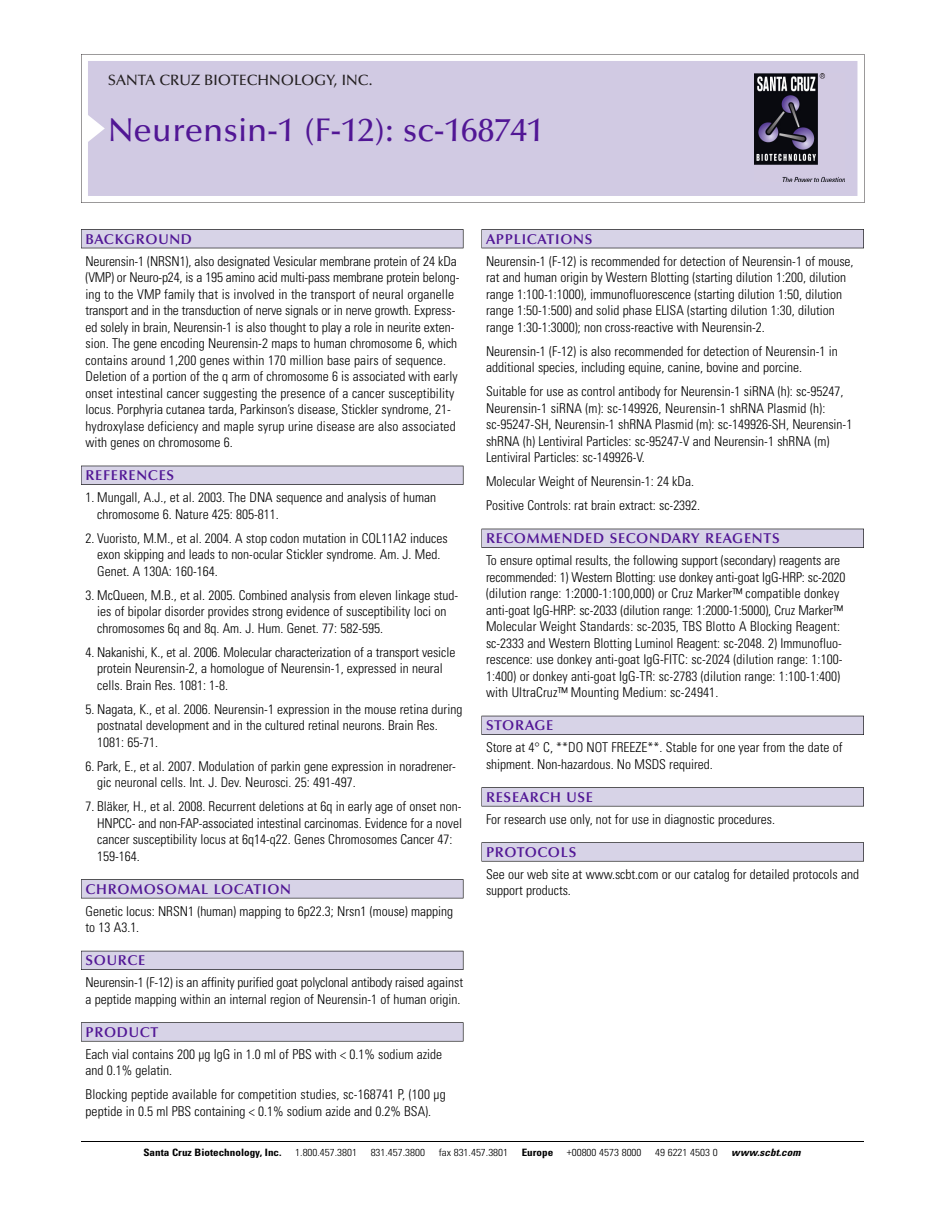
<style>
.page{position:relative;width:945px;height:1215px;background:#fff}
.page>*{position:absolute;margin:0;border:0;box-sizing:border-box;transform-origin:0 0}
.t1{font:500 33px "Optima";color:#511695}
.t2{font:500 15px "Optima";color:#231f20}
.t3{font:600 14.25px "Optima";letter-spacing:.05em;color:#511695}
.t4{font:300 condensed 13.5px/16.5px "Univers";color:#000}
.t5{font:300 condensed 10.2px "Univers";color:#000;scale:1.1 1}
.t6{font:700 condensed 10.2px "Univers";color:#000;scale:1.1 1}
.t7{font:italic 700 condensed 10.2px "Univers";letter-spacing:.005em;color:#000;scale:1.1 1}
</style>
<div class="page">
<svg style="left:81px;top:54px;width:783px;height:149px"></svg>
<div style="left:88px;top:61px;width:769px;height:135px;background:#d1cae3"></div>
<img style="left:755px;top:74px;width:90px;height:108px">
<div style="left:81px;top:229px;width:382px;height:19px;background:#525156"></div>
<div style="left:81px;top:230px;width:382px;height:18px;background:#d7d3e7"></div>
<div style="left:81px;top:466px;width:382px;height:19px;background:#515055"></div>
<div style="left:81px;top:466px;width:382px;height:18px;background:#d7d3e7"></div>
<div style="left:81px;top:879px;width:382px;height:19px;background:#545357"></div>
<div style="left:81px;top:880px;width:382px;height:18px;background:#d7d3e7"></div>
<div style="left:81px;top:951px;width:382px;height:19px;background:#54535a"></div>
<div style="left:81px;top:951px;width:382px;height:18px;background:#d7d3e7"></div>
<svg style="left:81px;top:1022px;width:382px;height:20px"></svg>
<div style="left:81px;top:1023px;width:382px;height:18px;background:#d7d3e7"></div>
<div style="left:482px;top:229px;width:382px;height:19px;background:#525156"></div>
<div style="left:482px;top:230px;width:381px;height:18px;background:#d7d3e7"></div>
<div style="left:482px;top:529px;width:382px;height:19px;background:#515055"></div>
<div style="left:482px;top:529px;width:381px;height:18px;background:#d7d3e7"></div>
<div style="left:482px;top:716px;width:382px;height:19px;background:#525158"></div>
<div style="left:482px;top:716px;width:381px;height:18px;background:#d7d3e7"></div>
<div style="left:482px;top:787px;width:382px;height:19px;background:#575759"></div>
<div style="left:482px;top:788px;width:381px;height:18px;background:#d7d3e7"></div>
<svg style="left:482px;top:842px;width:382px;height:20px"></svg>
<div style="left:482px;top:843px;width:381px;height:18px;background:#d7d3e7"></div>
<hr style="left:81px;top:1141px;width:783px;height:1px;background:#000">
<p class="t2" style="left:108px;top:74px;width:266px">SANTA CRUZ BIOTECHNOLOGY, INC.</p>
<h1 class="t1" style="left:108px;top:117px;width:437px">Neurensin-1 (F-12): sc-168741</h1>
<p class="t3" style="left:86px;top:233px;width:108px">BACKGROUND</p>
<p class="t4" style="left:86px;top:254px;width:375px">Neurensin-1 (NRSN1), also designated Vesicular membrane protein of 24 kDa (VMP) or Neuro-p24, is a 195 amino acid multi-pass membrane protein belong&shy;ing to the VMP family that is involved in the transport of neural organelle transport and in the transduction of nerve signals or in nerve growth. Express&shy;ed solely in brain, Neurensin-1 is also thought to play a role in neurite exten&shy;sion. The gene encoding Neurensin-2 maps to human chromosome 6, which contains around 1,200 genes within 170 million base pairs of sequence.<br>Deletion of a portion of the q arm of chromosome 6 is associated with early onset intestinal cancer suggesting the presence of a cancer susceptibility locus. Porphyria cutanea tarda, Parkinson’s disease, Stickler syndrome, 21- hydroxylase deficiency and maple syrup urine disease are also associated with genes on chromosome 6.</p>
<p class="t3" style="left:86px;top:470px;width:90px">REFERENCES</p>
<p class="t4" style="left:97px;top:490px;width:340px;text-indent:-12px">1. Mungall, A.J., et al. 2003. The DNA sequence and analysis of human chromosome 6. Nature 425: 805-811.</p>
<p class="t4" style="left:97px;top:531px;width:352px;text-indent:-12px">2. Vuoristo, M.M., et al. 2004. A stop codon mutation in COL11A2 induces exon skipping and leads to non-ocular Stickler syndrome. Am. J. Med.<br>Genet. A 130A: 160-164.</p>
<p class="t4" style="left:97px;top:588px;width:363px;text-indent:-12px">3. McQueen, M.B., et al. 2005. Combined analysis from eleven linkage stud&shy;ies of bipolar disorder provides strong evidence of susceptibility loci on chromosomes 6q and 8q. Am. J. Hum. Genet. 77: 582-595.</p>
<p class="t4" style="left:97px;top:645px;width:360px;text-indent:-12px">4. Nakanishi, K., et al. 2006. Molecular characterization of a transport vesicle protein Neurensin-2, a homologue of Neurensin-1, expressed in neural cells. Brain Res. 1081: 1-8.</p>
<p class="t4" style="left:97px;top:702px;width:367px;text-indent:-12px">5. Nagata, K., et al. 2006. Neurensin-1 expression in the mouse retina during postnatal development and in the cultured retinal neurons. Brain Res.<br>1081: 65-71.</p>
<p class="t4" style="left:97px;top:759px;width:360px;text-indent:-12px">6. Park, E., et al. 2007. Modulation of parkin gene expression in noradrener&shy;gic neuronal cells. Int. J. Dev. Neurosci. 25: 491-497.</p>
<p class="t4" style="left:97px;top:799px;width:366px;text-indent:-12px">7. Bläker, H., et al. 2008. Recurrent deletions at 6q in early age of onset non-HNPCC- and non-FAP-associated intestinal carcinomas. Evidence for a novel cancer susceptibility locus at 6q14-q22. Genes Chromosomes Cancer 47:<br>159-164.</p>
<p class="t3" style="left:86px;top:883px;width:207px">CHROMOSOMAL LOCATION</p>
<p class="t4" style="left:86px;top:904px;width:369px">Genetic locus: NRSN1 (human) mapping to 6p22.3; Nrsn1 (mouse) mapping to 13 A3.1.</p>
<p class="t3" style="left:86px;top:955px;width:61px">SOURCE</p>
<p class="t4" style="left:86px;top:975px;width:379px">Neurensin-1 (F-12) is an affinity purified goat polyclonal antibody raised against a peptide mapping within an internal region of Neurensin-1 of human origin.</p>
<p class="t3" style="left:86px;top:1026px;width:74px">PRODUCT</p>
<p class="t4" style="left:86px;top:1047px;width:358px">Each vial contains 200 µg IgG in 1.0 ml of PBS with &lt; 0.1% sodium azide and 0.1% gelatin.</p>
<p class="t4" style="left:86px;top:1087px;width:362px">Blocking peptide available for competition studies, sc-168741 P, (100 µg peptide in 0.5 ml PBS containing &lt; 0.1% sodium azide and 0.2% BSA).</p>
<p class="t3" style="left:486px;top:233px;width:108px">APPLICATIONS</p>
<p class="t4" style="left:486px;top:254px;width:369px">Neurensin-1 (F-12) is recommended for detection of Neurensin-1 of mouse, rat and human origin by Western Blotting (starting dilution 1:200, dilution range 1:100-1:1000), immunofluorescence (starting dilution 1:50, dilution range 1:50-1:500) and solid phase ELISA (starting dilution 1:30, dilution range 1:30-1:3000); non cross-reactive with Neurensin-2.</p>
<p class="t4" style="left:486px;top:344px;width:353px">Neurensin-1 (F-12) is also recommended for detection of Neurensin-1 in additional species, including equine, canine, bovine and porcine.</p>
<p class="t4" style="left:486px;top:384px;width:368px">Suitable for use as control antibody for Neurensin-1 siRNA (h): sc-95247, Neurensin-1 siRNA (m): sc-149926, Neurensin-1 shRNA Plasmid (h): sc-95247-SH, Neurensin-1 shRNA Plasmid (m): sc-149926-SH, Neurensin-1 shRNA (h) Lentiviral Particles: sc-95247-V and Neurensin-1 shRNA (m)<br>Lentiviral Particles: sc-149926-V.</p>
<p class="t4" style="left:486px;top:470px;width:216px;line-height:24px">Molecular Weight of Neurensin-1: 24 kDa.<br>Positive Controls: rat brain extract: sc-2392.</p>
<p class="t3" style="left:486px;top:533px;width:295px">RECOMMENDED SECONDARY REAGENTS</p>
<p class="t4" style="left:486px;top:553px;width:361px">To ensure optimal results, the following support (secondary) reagents are recommended: 1) Western Blotting: use donkey anti-goat IgG-HRP: sc-2020 (dilution range: 1:2000-1:100,000) or Cruz Marker™ compatible donkey anti-goat IgG-HRP: sc-2033 (dilution range: 1:2000-1:5000), Cruz Marker™ Molecular Weight Standards: sc-2035, TBS Blotto A Blocking Reagent: sc-2333 and Western Blotting Luminol Reagent: sc-2048. 2) Immunofluo&shy;rescence: use donkey anti-goat IgG-FITC: sc-2024 (dilution range: 1:100- 1:400) or donkey anti-goat IgG-TR: sc-2783 (dilution range: 1:100-1:400) with UltraCruz™ Mounting Medium: sc-24941.</p>
<p class="t3" style="left:486px;top:720px;width:69px">STORAGE</p>
<p class="t4" style="left:486px;top:740px;width:358px">Store at 4° C, **DO NOT FREEZE**. Stable for one year from the date of shipment. Non-hazardous. No MSDS required.</p>
<p class="t3" style="left:486px;top:791px;width:109px">RESEARCH USE</p>
<p class="t4" style="left:486px;top:812px;width:290px">For research use only, not for use in diagnostic procedures.</p>
<p class="t3" style="left:486px;top:846px;width:92px">PROTOCOLS</p>
<p class="t4" style="left:486px;top:867px;width:375px">See our web site at www.scbt.com or our catalog for detailed protocols and support products.</p>
<p class="t6" style="left:143px;top:1148px;width:127px">Santa Cruz Biotechnology, Inc.</p>
<p class="t5" style="left:295px;top:1148px;width:58px">1.800.457.3801</p>
<p class="t5" style="left:371px;top:1148px;width:51px">831.457.3800</p>
<p class="t5" style="left:439px;top:1148px;width:65px">fax 831.457.3801</p>
<p class="t6" style="left:522px;top:1148px;width:30px">Europe</p>
<p class="t5" style="left:567px;top:1148px;width:69px">+00800 4573 8000</p>
<p class="t5" style="left:655px;top:1148px;width:58px">49 6221 4503 0</p>
<p class="t7" style="left:731px;top:1148px;width:64px">www.scbt.com</p>
</div>
